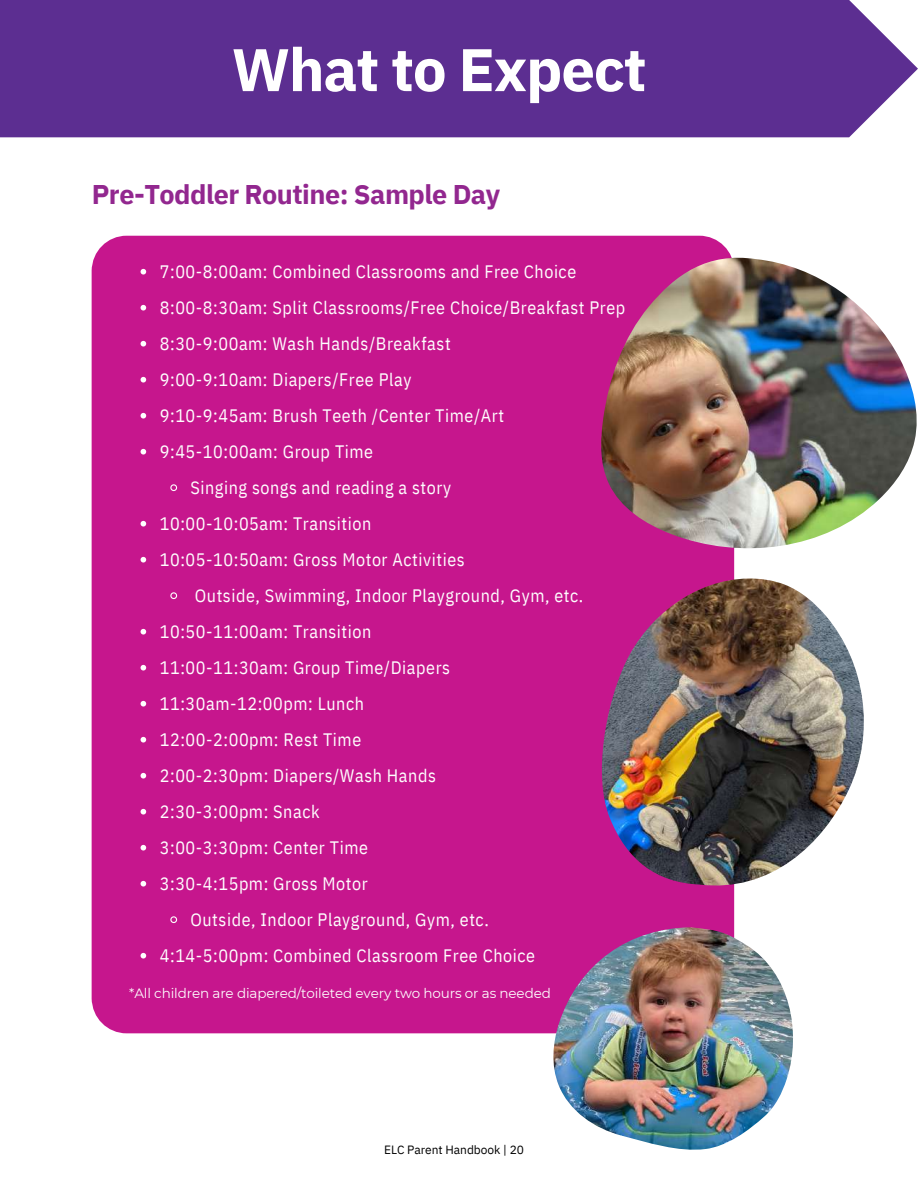
<style>
.page{position:relative;width:918px;height:1188px;background:#fff}
.page>*{position:absolute;margin:0;border:0;box-sizing:border-box;transform-origin:0 0}
.t1{font:700 60px "IBM Plex Sans";letter-spacing:-.02em;color:#fff}
.t2{font:700 27px "IBM Plex Sans";letter-spacing:-.02em;color:#92278f}
.t3{font:18px "IBM Plex Sans Cond";letter-spacing:.03em;color:#fefefe}
.t4{font:13.5px "Montserrat";letter-spacing:-.01em;color:#fefefe}
.t5{font:12px "IBM Plex Sans";letter-spacing:-.005em;color:#000}
</style>
<div class="page">
<div style="left:92px;top:236px;width:642px;height:797px;background:#c6168d;border-radius:35px"></div>
<img style="left:601px;top:252px;width:316px;height:309px">
<img style="left:602px;top:578px;width:262px;height:315px">
<img style="left:553px;top:927px;width:240px;height:223px">
<svg style="left:141px;top:269px;width:5px;height:6px"></svg>
<svg style="left:141px;top:305px;width:5px;height:6px"></svg>
<svg style="left:141px;top:341px;width:5px;height:6px"></svg>
<svg style="left:141px;top:377px;width:5px;height:6px"></svg>
<svg style="left:141px;top:413px;width:5px;height:6px"></svg>
<svg style="left:141px;top:449px;width:5px;height:6px"></svg>
<svg style="left:170px;top:484px;width:8px;height:8px"></svg>
<svg style="left:141px;top:521px;width:5px;height:6px"></svg>
<svg style="left:141px;top:557px;width:5px;height:6px"></svg>
<svg style="left:170px;top:592px;width:8px;height:8px"></svg>
<svg style="left:141px;top:629px;width:5px;height:6px"></svg>
<svg style="left:141px;top:665px;width:5px;height:6px"></svg>
<svg style="left:141px;top:701px;width:5px;height:6px"></svg>
<svg style="left:141px;top:737px;width:5px;height:6px"></svg>
<svg style="left:141px;top:773px;width:5px;height:6px"></svg>
<svg style="left:141px;top:809px;width:5px;height:6px"></svg>
<svg style="left:141px;top:845px;width:5px;height:6px"></svg>
<svg style="left:141px;top:881px;width:5px;height:6px"></svg>
<svg style="left:170px;top:916px;width:8px;height:8px"></svg>
<svg style="left:141px;top:953px;width:5px;height:6px"></svg>
<div style="left:0;top:0;width:918px;height:137px;background:#5c2e91"></div>
<h1 class="t1" style="left:232px;top:30px;width:416px">What to Expect</h1>
<h2 class="t2" style="left:92px;top:176px;width:410px">Pre-Toddler Routine: Sample Day</h2>
<p class="t3" style="left:160px;top:259px;width:418px">7:00-8:00am: Combined Classrooms and Free Choice</p>
<p class="t3" style="left:160px;top:295px;width:467px">8:00-8:30am: Split Classrooms/Free Choice/Breakfast Prep</p>
<p class="t3" style="left:160px;top:331px;width:292px">8:30-9:00am: Wash Hands/Breakfast</p>
<p class="t3" style="left:160px;top:367px;width:253px">9:00-9:10am: Diapers/Free Play</p>
<p class="t3" style="left:160px;top:403px;width:346px">9:10-9:45am: Brush Teeth /Center Time/Art</p>
<p class="t3" style="left:160px;top:439px;width:215px">9:45-10:00am: Group Time</p>
<p class="t3" style="left:190px;top:475px;width:262px">Singing songs and reading a story</p>
<p class="t3" style="left:160px;top:511px;width:213px">10:00-10:05am: Transition</p>
<p class="t3" style="left:160px;top:547px;width:306px">10:05-10:50am: Gross Motor Activities</p>
<p class="t3" style="left:195px;top:583px;width:390px">Outside, Swimming, Indoor Playground, Gym, etc.</p>
<p class="t3" style="left:160px;top:619px;width:213px">10:50-11:00am: Transition</p>
<p class="t3" style="left:160px;top:655px;width:292px">11:00-11:30am: Group Time/Diapers</p>
<p class="t3" style="left:160px;top:691px;width:206px">11:30am-12:00pm: Lunch</p>
<p class="t3" style="left:160px;top:727px;width:203px">12:00-2:00pm: Rest Time</p>
<p class="t3" style="left:160px;top:763px;width:278px">2:00-2:30pm: Diapers/Wash Hands</p>
<p class="t3" style="left:160px;top:799px;width:161px">2:30-3:00pm: Snack</p>
<p class="t3" style="left:160px;top:835px;width:210px">3:00-3:30pm: Center Time</p>
<p class="t3" style="left:160px;top:871px;width:209px">3:30-4:15pm: Gross Motor</p>
<p class="t3" style="left:190px;top:907px;width:300px">Outside, Indoor Playground, Gym, etc.</p>
<p class="t3" style="left:160px;top:943px;width:377px">4:14-5:00pm: Combined Classroom Free Choice</p>
<p class="t4" style="left:129px;top:985px;width:423px">*All children are diapered/toileted every two hours or as needed</p>
<p class="t5" style="left:384px;top:1141px;width:141px">ELC Parent Handbook | 20</p>
</div>
